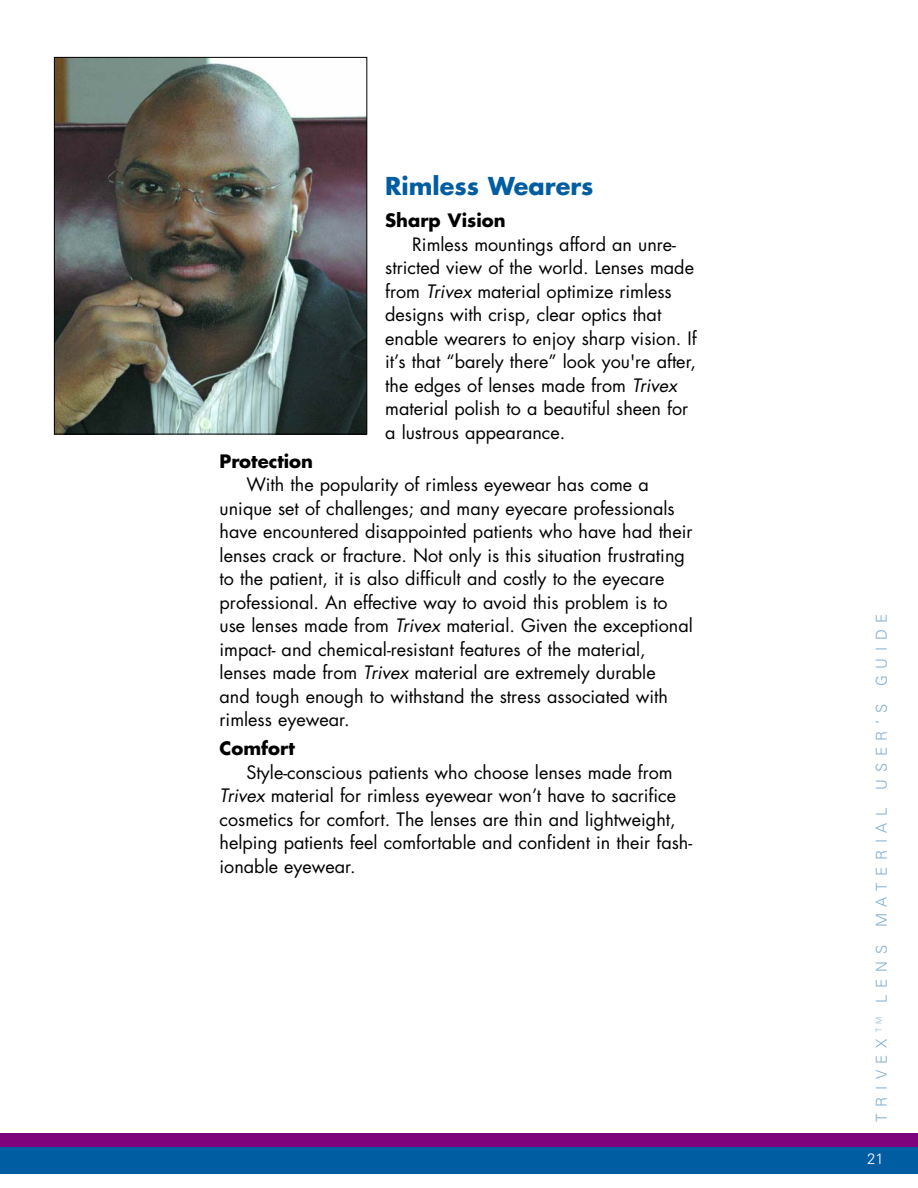
<style>
.page{position:relative;width:918px;height:1188px;background:#fff}
.page>*{position:absolute;margin:0;border:0;box-sizing:border-box;transform-origin:0 0}
.t1{font:700 24px "Futura";color:#005da2}
.t2{font:18px/23.5px "Futura";color:#000}
.t3{font:700 18px "Futura";color:#000}
.t4{font:300 15px "Univers";letter-spacing:.445em;color:#80aed1}
.t5{font:300 15px "Univers";color:#fff}
.s1{font-style:italic}
</style>
<div class="page">
<div style="left:0;top:1147px;width:918px;height:27px;background:#005da2"></div>
<div style="left:0;top:1134px;width:918px;height:13px;background:#7f037d"></div>
<img style="left:56px;top:59px;width:309px;height:373px">
<div style="left:54px;top:57px;width:313px;height:377px;border:1px solid #000"></div>
<h1 class="t1" style="left:385px;top:175px;width:210px">Rimless Wearers</h1>
<p class="t3" style="left:385px;top:212px;width:122px">Sharp Vision</p>
<p class="t2" style="left:385px;top:234px;width:313px;text-indent:27px">Rimless mountings afford an unre&shy;stricted view of the world. Lenses made from <span class="s1">Trivex</span> material optimize rimless designs with crisp, clear optics that enable wearers to enjoy sharp vision. If it’s that “barely there” look you're after, the edges of lenses made from <span class="s1">Trivex </span>material polish to a beautiful sheen for a lustrous appearance.</p>
<p class="t3" style="left:220px;top:453px;width:95px">Protection</p>
<p class="t2" style="left:220px;top:474px;width:475px;text-indent:27px">With the popularity of rimless eyewear has come a unique set of challenges; and many eyecare professionals have encountered disappointed patients who have had their lenses crack or fracture. Not only is this situation frustrating to the patient, it is also difficult and costly to the eyecare professional. An effective way to avoid this problem is to use lenses made from <span class="s1">Trivex</span> material. Given the exceptional impact- and chemical-resistant features of the material, lenses made from <span class="s1">Trivex</span> material are extremely durable<br>and tough enough to withstand the stress associated with rimless eyewear.</p>
<p class="t3" style="left:220px;top:740px;width:77px">Comfort</p>
<p class="t2" style="left:220px;top:762px;width:474px;text-indent:27px">Style-conscious patients who choose lenses made from <span class="s1">Trivex</span> material for rimless eyewear won’t have to sacrifice cosmetics for comfort. The lenses are thin and lightweight, helping patients feel comfortable and confident in their fash&shy;ionable eyewear.</p>
<p class="t4" style="left:876px;top:1122px;width:510px;rotate:-90deg">TRIVEX <sup>TM</sup> LENS MATERIAL USER’S GUIDE</p>
<p class="t5" style="left:867px;top:1153px;width:18px">21</p>
</div>
